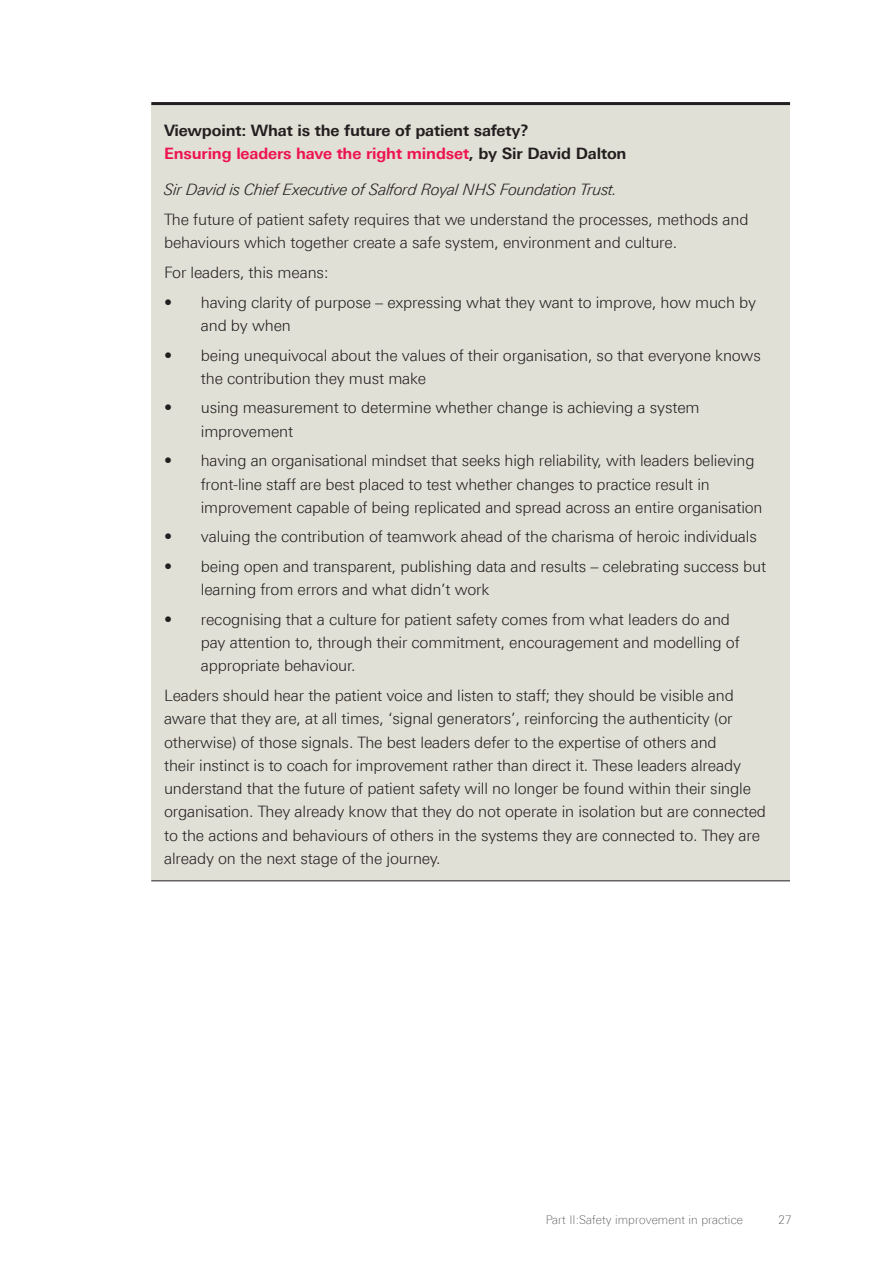
<style>
.page{position:relative;width:893px;height:1263px;background:#fff}
.page>*{position:absolute;margin:0;border:0;box-sizing:border-box;transform-origin:0 0}
.t1{font:300 15.75px/23.2px "LT Univers Basic";letter-spacing:-.01em;color:#231f20}
.t2{font:700 15.75px/23.2px "Linotype Univers 630";letter-spacing:-.01em;color:#231f20}
.t3{font:italic 300 15.75px "LT Univers Basic";letter-spacing:-.01em;color:#231f20}
.t4{font:100 12px "Linotype Univers 230";letter-spacing:.01em;color:#4b4c4d}
.s1{color:#ed1450}
</style>
<div class="page">
<div style="left:151px;top:104px;width:639px;height:777px;background:#e1e0d6"></div>
<hr style="left:151px;top:102px;width:639px;height:3px;background:#231f20">
<hr style="left:151px;top:880px;width:639px;height:1px;background:#231f20">
<h3 class="t2" style="left:164px;top:119px;width:464px">Viewpoint: What is the future of patient safety?<br><span class="s1">Ensuring leaders have the right mindset</span>, by Sir David Dalton</h3>
<p class="t3" style="left:164px;top:181px;width:455px">Sir David is Chief Executive of Salford Royal NHS Foundation Trust.</p>
<p class="t1" style="left:164px;top:208px;width:586px">The future of patient safety requires that we understand the processes, methods and behaviours which together create a safe system, environment and culture.</p>
<p class="t1" style="left:164px;top:261px;width:166px">For leaders, this means:</p>
<p class="t1" style="left:201px;top:290px;width:557px;text-indent:-37px">• having clarity of purpose – expressing what they want to improve, how much by and by when</p>
<p class="t1" style="left:201px;top:343px;width:562px;text-indent:-37px">• being unequivocal about the values of their organisation, so that everyone knows the contribution they must make</p>
<p class="t1" style="left:201px;top:396px;width:500px;text-indent:-37px">• using measurement to determine whether change is achieving a system improvement</p>
<p class="t1" style="left:201px;top:449px;width:563px;text-indent:-37px">• having an organisational mindset that seeks high reliability, with leaders believing front-line staff are best placed to test whether changes to practice result in improvement capable of being replicated and spread across an entire organisation</p>
<p class="t1" style="left:164px;top:525px;width:594px">• valuing the contribution of teamwork ahead of the charisma of heroic individuals</p>
<p class="t1" style="left:201px;top:555px;width:567px;text-indent:-37px">• being open and transparent, publishing data and results – celebrating success but learning from errors and what didn’t work</p>
<p class="t1" style="left:201px;top:607px;width:540px;text-indent:-37px">• recognising that a culture for patient safety comes from what leaders do and pay attention to, through their commitment, encouragement and modelling of appropriate behaviour.</p>
<p class="t1" style="left:164px;top:684px;width:604px">Leaders should hear the patient voice and listen to staff; they should be visible and aware that they are, at all times, ‘signal generators’, reinforcing the authenticity (or otherwise) of those signals. The best leaders defer to the expertise of others and<br>their instinct is to coach for improvement rather than direct it. These leaders already understand that the future of patient safety will no longer be found within their single organisation. They already know that they do not operate in isolation but are connected to the actions and behaviours of others in the systems they are connected to. They are already on the next stage of the journey.</p>
<p class="t4" style="left:546px;top:1213px;width:199px">Part II:Safety improvement in practice</p>
<p class="t4" style="left:778px;top:1213px;width:15px">27</p>
</div>
